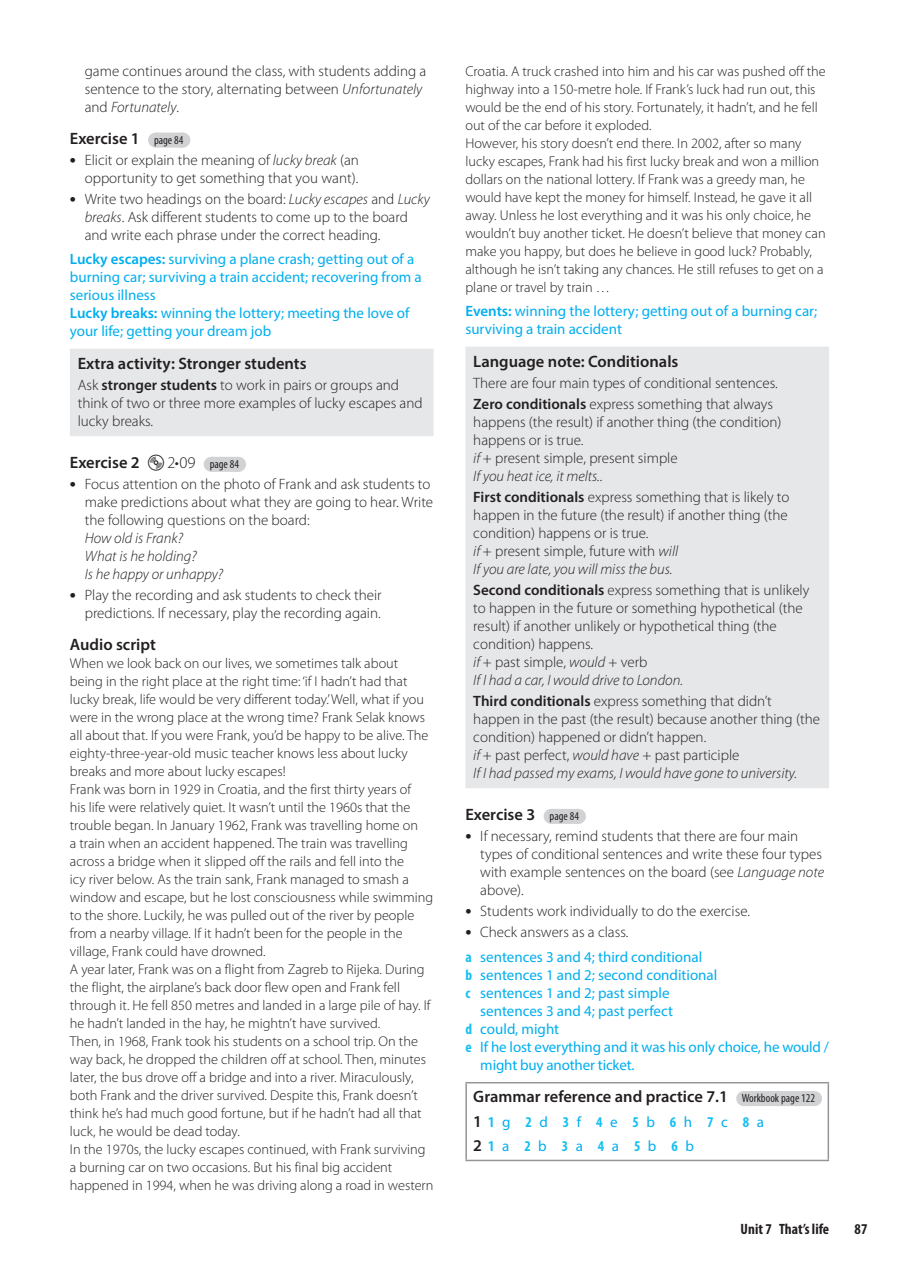
<style>
.page{position:relative;width:901px;height:1272px;background:#fff}
.page>*{position:absolute;margin:0;border:0;box-sizing:border-box;transform-origin:0 0}
.t1{font:600 16.5px "Myriad Pro";color:#231f20}
.t2{font:300 15px/18px "Myriad Pro";color:#231f20}
.t3{font:15px/18px "Myriad Pro";color:#00aeef}
.t4{font:italic 300 15px/18px "Myriad Pro";color:#231f20}
.t5{font:700 condensed 15px/24.5px "Myriad Pro";color:#15c0f2}
.t6{font:700 condensed 15px "Myriad Pro";color:#231f20}
.t7{font:300 14.25px/18px "Myriad Pro";color:#231f20}
.t8{font:condensed 12px "Myriad Pro";color:#231f20}
.s1{font-style:italic}
.s2{font-weight:400;font-stretch:condensed;font-size:12px}
.s3{font-weight:700;font-size:18px}
.s4{font-weight:600}
.s5{font-weight:300;font-stretch:normal;font-size:16.5px}
.s6{font-weight:700;font-size:18px;color:#231f20}
.s7{font-weight:300;color:#231f20}
.s8{font-weight:700;font-stretch:condensed;color:#15c0f2}
.s9{font-weight:600;font-stretch:normal;font-size:16.5px;color:#231f20}
.s10{font-weight:400;font-stretch:normal;color:#00aeef}
</style>
<div class="page">
<div style="left:155px;top:133px;width:27px;height:15px;background:#d1d2d4"></div>
<svg style="left:169px;top:133px;width:14px;height:15px"></svg>
<div style="left:211px;top:457px;width:27px;height:15px;background:#d1d2d4"></div>
<svg style="left:238px;top:457px;width:1px;height:15px"></svg>
<div style="left:71px;top:349px;width:362px;height:86px;background:#e6e7e9"></div>
<hr style="left:70px;top:349px;width:363px;height:1px;background:#e6e7e9">
<hr style="left:70px;top:350px;width:1px;height:85px;background:#e6e7e9">
<hr style="left:70px;top:435px;width:363px;height:1px;background:#e6e7e9">
<div style="left:551px;top:809px;width:26px;height:15px;background:#d1d2d4"></div>
<svg style="left:577px;top:809px;width:1px;height:15px"></svg>
<div style="left:466px;top:347px;width:362px;height:440px;background:#e6e7e9"></div>
<hr style="left:465px;top:346px;width:364px;height:2px;background:#e6e7e9">
<hr style="left:465px;top:348px;width:2px;height:438px;background:#e6e7e9">
<hr style="left:827px;top:348px;width:2px;height:438px;background:#e6e7e9">
<hr style="left:465px;top:786px;width:364px;height:2px;background:#e6e7e9">
<hr style="left:465px;top:1082px;width:364px;height:1px;background:#939598">
<hr style="left:465px;top:1083px;width:2px;height:76px;background:#939598">
<hr style="left:827px;top:1083px;width:2px;height:76px;background:#939598">
<hr style="left:465px;top:1159px;width:364px;height:2px;background:#939598">
<div style="left:743px;top:1091px;width:70px;height:15px;background:#d1d2d4"></div>
<svg style="left:813px;top:1091px;width:1px;height:15px"></svg>
<p class="t2" style="left:85px;top:62px;width:343px">game continues around the class, with students adding a sentence to the story, alternating between <span class="s1">Unfortunately </span>and <span class="s1">Fortunately</span>.</p>
<p class="t1" style="left:70px;top:128px;width:115px">Exercise 1 <span class="s2">page 84</span></p>
<p class="t2" style="left:70px;top:151px;width:290px;text-align:right"><span class="s3">•</span> Elicit or explain the meaning of <span class="s1">lucky break</span> (an opportunity to get something that you want).</p>
<p class="t2" style="left:85px;top:190px;width:347px;text-indent:-15px"><span class="s3">•</span> Write two headings on the board: <span class="s1">Lucky escapes</span> and <span class="s1">Lucky breaks</span>. Ask different students to come up to the board and write each phrase under the correct heading.</p>
<p class="t3" style="left:70px;top:250px;width:353px"><span class="s4">Lucky escapes:</span> surviving a plane crash; getting out of a burning car; surviving a train accident; recovering from a serious illness<br><span class="s4">Lucky breaks:</span> winning the lottery; meeting the love of your life; getting your dream job</p>
<p class="t1" style="left:78px;top:353px;width:230px">Extra activity: Stronger students</p>
<p class="t2" style="left:78px;top:376px;width:346px">Ask <span class="s4">stronger students</span> to work in pairs or groups and think of two or three more examples of lucky escapes and lucky breaks.</p>
<p class="t1" style="left:70px;top:452px;width:71px">Exercise 2</p>
<p class="t8" style="left:167px;top:457px;width:73px"><span class="s5">2•09</span> page 84</p>
<p class="t2" style="left:85px;top:475px;width:350px;text-indent:-15px"><span class="s3">•</span> Focus attention on the photo of Frank and ask students to make predictions about what they are going to hear. Write the following questions on the board:</p>
<p class="t4" style="left:85px;top:529px;width:140px">How old is Frank?<br>What is he holding?<br>Is he happy or unhappy?</p>
<p class="t2" style="left:70px;top:586px;width:313px;text-align:right"><span class="s3">•</span> Play the recording and ask students to check their predictions. If necessary, play the recording again.</p>
<p class="t1" style="left:70px;top:633px;width:88px">Audio script</p>
<p class="t7" style="left:70px;top:654px;width:365px">When we look back on our lives, we sometimes talk about being in the right place at the right time: ‘if I hadn’t had that lucky break, life would be very different today.’ Well, what if you were in the wrong place at the wrong time? Frank Selak knows all about that. If you were Frank, you’d be happy to be alive. The eighty-three-year-old music teacher knows less about lucky breaks and more about lucky escapes!<br>Frank was born in 1929 in Croatia, and the first thirty years of<br>his life were relatively quiet. It wasn’t until the 1960s that the trouble began. In January 1962, Frank was travelling home on<br>a train when an accident happened. The train was travelling across a bridge when it slipped off the rails and fell into the<br>icy river below. As the train sank, Frank managed to smash a window and escape, but he lost consciousness while swimming to the shore. Luckily, he was pulled out of the river by people from a nearby village. If it hadn’t been for the people in the village, Frank could have drowned.<br>A year later, Frank was on a flight from Zagreb to Rijeka. During the flight, the airplane’s back door flew open and Frank fell through it. He fell 850 metres and landed in a large pile of hay. If he hadn’t landed in the hay, he mightn’t have survived.<br>Then, in 1968, Frank took his students on a school trip. On the way back, he dropped the children off at school. Then, minutes later, the bus drove off a bridge and into a river. Miraculously, both Frank and the driver survived. Despite this, Frank doesn’t think he’s had much good fortune, but if he hadn’t had all that luck, he would be dead today.<br>In the 1970s, the lucky escapes continued, with Frank surviving a burning car on two occasions. But his final big accident happened in 1994, when he was driving along a road in western</p>
<p class="t7" style="left:465px;top:62px;width:362px">Croatia. A truck crashed into him and his car was pushed off the highway into a 150-metre hole. If Frank’s luck had run out, this would be the end of his story. Fortunately, it hadn’t, and he fell out of the car before it exploded.<br>However, his story doesn’t end there. In 2002, after so many lucky escapes, Frank had his first lucky break and won a million dollars on the national lottery. If Frank was a greedy man, he would have kept the money for himself. Instead, he gave it all away. Unless he lost everything and it was his only choice, he wouldn’t buy another ticket. He doesn’t believe that money can make you happy, but does he believe in good luck? Probably, although he isn’t taking any chances. He still refuses to get on a plane or travel by train …</p>
<p class="t3" style="left:465px;top:302px;width:353px"><span class="s4">Events:</span> winning the lottery; getting out of a burning car; surviving a train accident</p>
<p class="t1" style="left:473px;top:351px;width:207px">Language note: Conditionals</p>
<p class="t2" style="left:473px;top:372px;width:306px;line-height:21px">There are four main types of conditional sentences.<br><span class="s4">Zero conditionals</span> express something that always</p>
<p class="t2" style="left:473px;top:413px;width:310px">happens (the result) if another thing (the condition) happens or is true.<br><span class="s1">if</span> + present simple, present simple<br><span class="s1">If you heat ice, it melts..</span></p>
<p class="t2" style="left:473px;top:488px;width:318px"><span class="s4">First conditionals</span> express something that is likely to happen in the future (the result) if another thing (the condition) happens or is true.<br><span class="s1">if</span> + present simple, future with <span class="s1">will<br>If you are late, you will miss the bus.</span></p>
<p class="t2" style="left:473px;top:581px;width:337px"><span class="s4">Second conditionals</span> express something that is unlikely to happen in the future or something hypothetical (the result) if another unlikely or hypothetical thing (the condition) happens.<br><span class="s1">if</span> + past simple, <span class="s1">would</span> + verb<br><span class="s1">If I had a car, I would drive to London.</span></p>
<p class="t2" style="left:473px;top:692px;width:348px"><span class="s4">Third conditionals</span> express something that didn’t happen in the past (the result) because another thing (the condition) happened or didn’t happen.<br><span class="s1">if</span> + past perfect, <span class="s1">would have</span> + past participle<br><span class="s1">If I had passed my exams, I would have gone to university.</span></p>
<p class="t1" style="left:465px;top:804px;width:115px">Exercise 3 <span class="s2">page 84</span></p>
<p class="t2" style="left:480px;top:827px;width:345px;text-indent:-15px"><span class="s3">•</span> If necessary, remind students that there are four main types of conditional sentences and write these four types with example sentences on the board (see <span class="s1">Language note </span>above).</p>
<p class="t2" style="left:465px;top:902px;width:286px"><span class="s3">•</span> Students work individually to do the exercise.</p>
<p class="t3" style="left:465px;top:919px;width:238px;line-height:24.3px"><span class="s6">•</span> <span class="s7">Check answers as a class.<br></span><span class="s8">a</span> sentences 3 and 4; third conditional</p>
<p class="t3" style="left:465px;top:965px;width:253px"><span class="s8">b</span> sentences 1 and 2; second conditional</p>
<p class="t3" style="left:465px;top:983px;width:206px"><span class="s8">c</span> sentences 1 and 2; past simple</p>
<p class="t3" style="left:480px;top:1001px;width:194px">sentences 3 and 4; past perfect</p>
<p class="t3" style="left:465px;top:1019px;width:95px"><span class="s8">d</span> could, might</p>
<p class="t3" style="left:465px;top:1037px;width:365px"><span class="s8">e</span> If he lost everything and it was his only choice, he would /</p>
<p class="t3" style="left:480px;top:1055px;width:156px">might buy another ticket.</p>
<p class="t1" style="left:473px;top:1086px;width:343px">Grammar reference and practice 7.1 <span class="s2">Workbook page 122</span></p>
<p class="t5" style="left:473px;top:1109px;width:292px"><span class="s9">1</span>1<span class="s10">g</span> 2<span class="s10">d</span> 3<span class="s10">f</span> 4<span class="s10">e</span> 5<span class="s10">b</span> 6<span class="s10">h</span> 7<span class="s10">c</span> 8<span class="s10">a<br></span><span class="s9">2</span>1<span class="s10">a</span> 2<span class="s10">b</span> 3<span class="s10">a</span> 4<span class="s10">a</span> 5<span class="s10">b</span> 6<span class="s10">b</span></p>
<p class="t6" style="left:740px;top:1219px;width:90px">Unit 7 That’s life</p>
<p class="t6" style="left:854px;top:1219px;width:14px">87</p>
</div>
